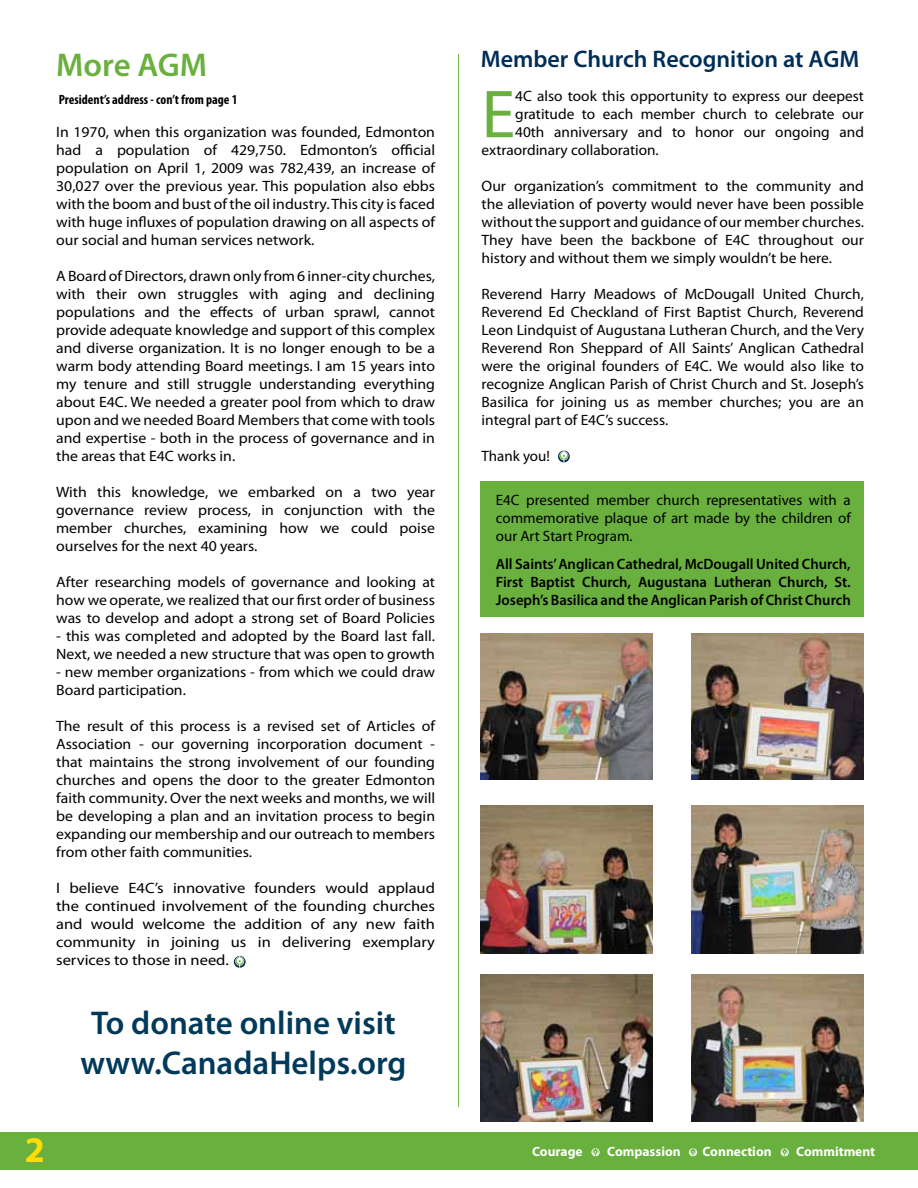
<style>
.page{position:relative;width:918px;height:1188px;background:#fff}
.page>*{position:absolute;margin:0;border:0;box-sizing:border-box;transform-origin:0 0}
.t1{font:68.4px "Myriad Pro";color:#6ab03e}
.t2{font:700 36.3px "Myriad Pro";color:#fd0}
.t3{font:600 33px/39.6px "Myriad Pro";color:#00395a;text-align:center}
.t4{font:600 33px "Myriad Pro";color:#6ab03e}
.t5{font:600 24px "Myriad Pro";color:#002d56}
.t6{font:15px/18px "Myriad Pro";color:#000;text-align:justify;scale:1.05 1}
.t7{font:15px/18px "Myriad Pro";color:#000;text-align:justify}
.t8{font:15px/18px "Myriad Pro";color:#000;text-align:justify;scale:1.04 1}
.t9{font:15px/18px "Myriad Pro";color:#000;text-align:justify;scale:1.1 1}
.t10{font:600 15px/18px "Myriad Pro";color:#000;text-align:justify}
.t11{font:700 13.5px "Myriad Pro";color:#fff}
.t12{font:700 condensed 13.5px "Myriad Pro";color:#000}
</style>
<div class="page">
<div style="left:0;top:1133px;width:918px;height:37px;background:#6ab03e"></div>
<svg style="left:591px;top:1148px;width:9px;height:8px"></svg>
<svg style="left:689px;top:1148px;width:8px;height:8px"></svg>
<svg style="left:781px;top:1148px;width:8px;height:8px"></svg>
<svg style="left:234px;top:956px;width:12px;height:12px"></svg>
<img style="left:691px;top:634px;width:172px;height:145px">
<img style="left:481px;top:634px;width:172px;height:145px">
<img style="left:692px;top:806px;width:172px;height:147px">
<img style="left:692px;top:974px;width:172px;height:148px">
<img style="left:481px;top:806px;width:172px;height:147px">
<img style="left:481px;top:974px;width:172px;height:148px">
<div style="left:481px;top:482px;width:383px;height:135px;background:#6ab03e"></div>
<svg style="left:558px;top:451px;width:12px;height:11px"></svg>
<hr style="left:458px;top:54px;width:1px;height:1053px;background:#6ab03e">
<h3 class="t4" style="left:56px;top:44px;width:152px">More AGM</h3>
<h3 class="t5" style="left:481px;top:44px;width:380px">Member Church Recognition at AGM</h3>
<p class="t12" style="left:59px;top:91px;width:180px">President’s address - con’t from page 1</p>
<h1 class="t1" style="left:482px;top:72px;width:35px">E</h1>
<p class="t7" style="left:515px;top:87px;width:350px">4C also took this opportunity to express our deepest</p>
<p class="t7" style="left:515px;top:105px;width:350px">gratitude to each member church to celebrate our</p>
<p class="t7" style="left:515px;top:123px;width:350px">40th anniversary and to honor our ongoing and</p>
<p class="t7" style="left:482px;top:141px;width:179px">extraordinary collaboration.</p>
<p class="t8" style="left:482px;top:177px;width:369px">Our organization’s commitment to the community and the alleviation of poverty would never have been possible without the support and guidance of our member churches.<br>They have been the backbone of E4C throughout our history and without them we simply wouldn’t be here.</p>
<p class="t7" style="left:482px;top:285px;width:384px">Reverend Harry Meadows of McDougall United Church, Reverend Ed Checkland of First Baptist Church, Reverend Leon Lindquist of Augustana Lutheran Church, and the Very Reverend Ron Sheppard of All Saints’ Anglican Cathedral were the original founders of E4C. We would also like to recognize Anglican Parish of Christ Church and St. Joseph’s Basilica for joining us as member churches; you are an integral part of E4C’s success.</p>
<p class="t7" style="left:482px;top:447px;width:70px">Thank you!</p>
<p class="t6" style="left:56px;top:123px;width:362px">In 1970, when this organization was founded, Edmonton had a population of 429,750. Edmonton’s official population on April 1, 2009 was 782,439, an increase of 30,027 over the previous year. This population also ebbs with the boom and bust of the oil industry. This city is faced with huge influxes of population drawing on all aspects of our social and human services network.</p>
<p class="t6" style="left:56px;top:267px;width:362px">A Board of Directors, drawn only from 6 inner-city churches, with their own struggles with aging and declining populations and the effects of urban sprawl, cannot provide adequate knowledge and support of this complex and diverse organization. It is no longer enough to be a warm body attending Board meetings. I am 15 years into my tenure and still struggle understanding everything about E4C. We needed a greater pool from which to draw upon and we needed Board Members that come with tools and expertise - both in the process of governance and in the areas that E4C works in.</p>
<p class="t6" style="left:56px;top:483px;width:362px">With this knowledge, we embarked on a two year governance review process, in conjunction with the member churches, examining how we could poise ourselves for the next 40 years.</p>
<p class="t6" style="left:56px;top:573px;width:362px">After researching models of governance and looking at how we operate, we realized that our first order of business was to develop and adopt a strong set of Board Policies</p>
<p class="t6" style="left:56px;top:627px;width:362px">- this was completed and adopted by the Board last fall.<br>Next, we needed a new structure that was open to growth</p>
<p class="t6" style="left:56px;top:663px;width:362px">- new member organizations - from which we could draw<br>Board participation.</p>
<p class="t6" style="left:56px;top:717px;width:362px">The result of this process is a revised set of Articles of Association - our governing incorporation document - that maintains the strong involvement of our founding churches and opens the door to the greater Edmonton faith community. Over the next weeks and months, we will be developing a plan and an invitation process to begin expanding our membership and our outreach to members from other faith communities.</p>
<p class="t9" style="left:56px;top:879px;width:346px">I believe E4C’s innovative founders would applaud the continued involvement of the founding churches and would welcome the addition of any new faith community in joining us in delivering exemplary services to those in need.</p>
<p class="t7" style="left:496px;top:491px;width:356px">E4C presented member church representatives with a commemorative plaque of art made by the children of our Art Start Program.</p>
<p class="t10" style="left:496px;top:555px;width:356px">All Saints’ Anglican Cathedral, McDougall United Church, First Baptist Church, Augustana Lutheran Church, St.<br>Joseph’s Basilica and the Anglican Parish of Christ Church</p>
<h3 class="t3" style="left:80px;top:1002px;width:328px">To donate online visit www.CanadaHelps.org</h3>
<h2 class="t2" style="left:25px;top:1126px;width:22px">2</h2>
<p class="t11" style="left:532px;top:1143px;width:52px">Courage</p>
<p class="t11" style="left:607px;top:1143px;width:75px">Compassion</p>
<p class="t11" style="left:703px;top:1143px;width:71px">Connection</p>
<p class="t11" style="left:796px;top:1143px;width:80px">Commitment</p>
</div>
